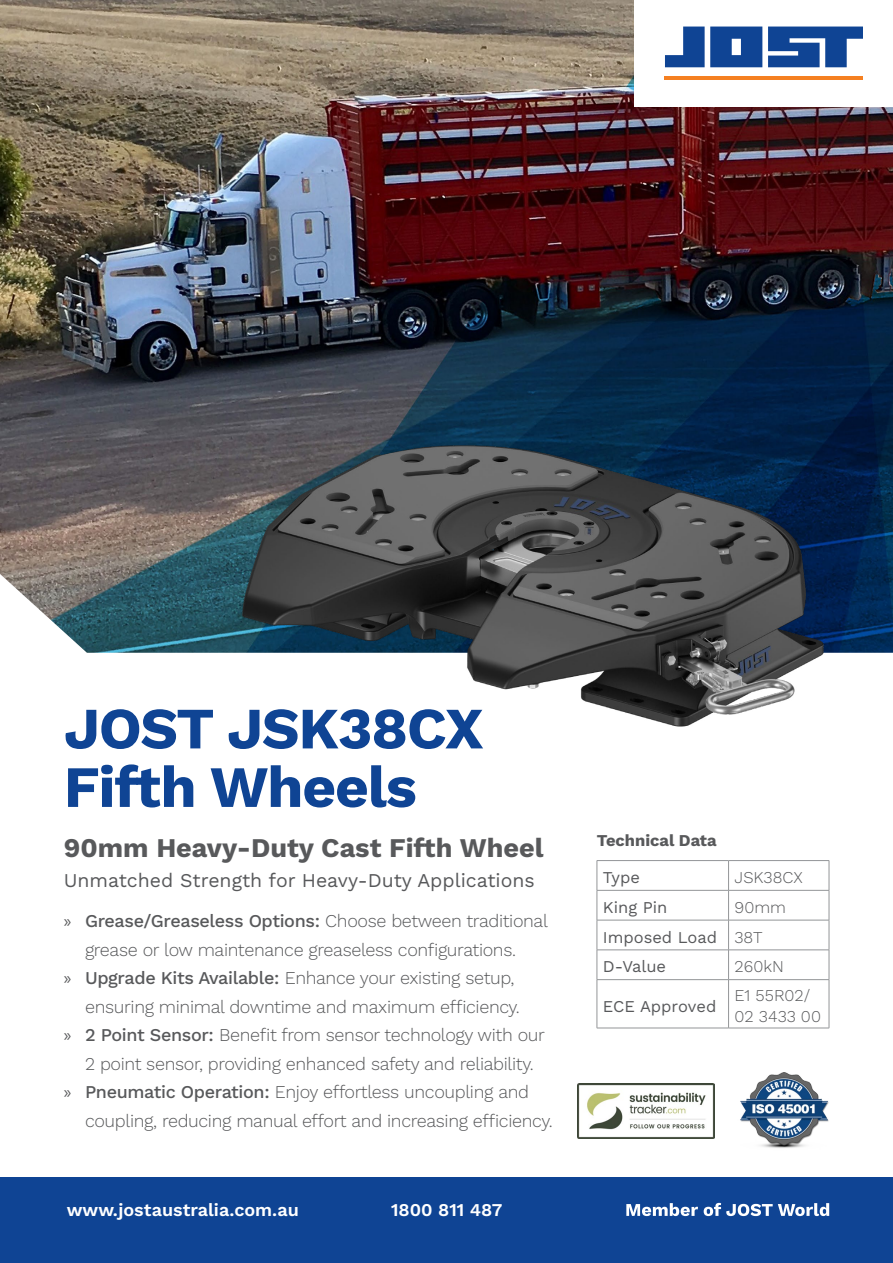
<style>
.page{position:relative;width:893px;height:1263px;background:#fff}
.page>*{position:absolute;margin:0;border:0;box-sizing:border-box;transform-origin:0 0}
.t1{font:700 58.5px/58.5px "Work Sans";letter-spacing:-.02em;color:#0f4494}
.t2{font:700 27px "Work Sans";color:#58595b}
.t3{font:19.5px "Work Sans";color:#58595b}
.t4{font:300 18px "Work Sans";letter-spacing:-.02em;color:#58595b}
.t5{font:500 18px "Work Sans";letter-spacing:-.02em;color:#58595b}
.t6{font:600 18px "Work Sans";color:#fff}
.t7{font:16.5px/29.7px "Work Sans";color:#58595b}
.t8{font:300 16.5px/21px "Work Sans";color:#58595b}
.t9{font:700 16.5px "Work Sans";color:#58595b}
.s1{font-family:"Myriad Pro";font-weight:400}
.s2{font-weight:300}
.s3{font-weight:500}
</style>
<div class="page">
<img style="left:0;top:0;width:893px;height:653px">
<div style="left:635px;top:0;width:258px;height:106px;background:#fff"></div>
<svg style="left:665px;top:27px;width:198px;height:40px"></svg>
<hr style="left:665px;top:76px;width:198px;height:4px;background:#f58021">
<hr style="left:597px;top:860px;width:132px;height:1px;background:#939598">
<svg style="left:597px;top:861px;width:1px;height:29px"></svg>
<hr style="left:729px;top:860px;width:100px;height:1px;background:#939598">
<svg style="left:728px;top:861px;width:1px;height:29px"></svg>
<svg style="left:829px;top:861px;width:1px;height:29px"></svg>
<hr style="left:597px;top:890px;width:132px;height:1px;background:#939598">
<hr style="left:597px;top:890px;width:1px;height:30px;background:#939598">
<hr style="left:729px;top:890px;width:100px;height:1px;background:#939598">
<hr style="left:728px;top:890px;width:1px;height:30px;background:#939598">
<hr style="left:829px;top:890px;width:1px;height:30px;background:#939598">
<hr style="left:597px;top:920px;width:132px;height:1px;background:#939598">
<hr style="left:597px;top:920px;width:1px;height:30px;background:#939598">
<hr style="left:729px;top:920px;width:100px;height:1px;background:#939598">
<hr style="left:728px;top:920px;width:1px;height:30px;background:#939598">
<hr style="left:829px;top:920px;width:1px;height:30px;background:#939598">
<hr style="left:597px;top:950px;width:132px;height:1px;background:#939598">
<svg style="left:597px;top:950px;width:1px;height:29px"></svg>
<hr style="left:729px;top:950px;width:100px;height:1px;background:#939598">
<svg style="left:728px;top:951px;width:1px;height:28px"></svg>
<svg style="left:829px;top:950px;width:1px;height:29px"></svg>
<hr style="left:597px;top:979px;width:132px;height:1px;background:#939598">
<hr style="left:597px;top:980px;width:1px;height:48px;background:#939598">
<hr style="left:729px;top:979px;width:100px;height:1px;background:#939598">
<hr style="left:728px;top:980px;width:1px;height:48px;background:#939598">
<hr style="left:829px;top:980px;width:1px;height:48px;background:#939598">
<hr style="left:597px;top:1028px;width:132px;height:1px;background:#939598">
<hr style="left:729px;top:1028px;width:100px;height:1px;background:#939598">
<img style="left:231px;top:404px;width:628px;height:323px">
<img style="left:740px;top:1072px;width:89px;height:76px">
<img style="left:577px;top:1084px;width:138px;height:54px">
<div style="left:0;top:1178px;width:893px;height:85px;background:#0f4494"></div>
<svg style="left:626px;top:1203px;width:72px;height:13px"></svg>
<svg style="left:704px;top:1203px;width:125px;height:13px"></svg>
<h1 class="t1" style="left:64px;top:697px;width:421px">JOST JSK38CX<br>Fifth Wheels</h1>
<h2 class="t2" style="left:64px;top:827px;width:481px">90mm Heavy-Duty Cast Fifth Wheel</h2>
<p class="t3" style="left:64px;top:865px;width:473px">Unmatched Strength for Heavy-Duty Applications</p>
<p class="t5" style="left:64px;top:907px;width:486px"><span class="s1">»</span> Grease/Greaseless Options: <span class="s2">Choose between traditional</span></p>
<p class="t4" style="left:85px;top:936px;width:432px">grease or low maintenance greaseless configurations.</p>
<p class="t4" style="left:64px;top:964px;width:452px"><span class="s1">»</span> <span class="s3">Upgrade Kits Available:</span> Enhance your existing setup,</p>
<p class="t4" style="left:85px;top:993px;width:436px">ensuring minimal downtime and maximum efficiency.</p>
<p class="t4" style="left:64px;top:1021px;width:483px"><span class="s1">»</span> <span class="s3">2 Point Sensor:</span> Benefit from sensor technology with our</p>
<p class="t4" style="left:85px;top:1050px;width:450px">2 point sensor, providing enhanced safety and reliability.</p>
<p class="t4" style="left:64px;top:1078px;width:467px"><span class="s1">»</span> <span class="s3">Pneumatic Operation:</span> Enjoy effortless uncoupling and</p>
<p class="t4" style="left:85px;top:1107px;width:469px">coupling, reducing manual effort and increasing efficiency.</p>
<p class="t6" style="left:67px;top:1196px;width:233px">www.jostaustralia.com.au</p>
<p class="t6" style="left:391px;top:1196px;width:113px">1800 811 487</p>
<p class="t9" style="left:597px;top:828px;width:122px">Technical Data</p>
<p class="t7" style="left:603px;top:862px;width:38px">Type</p>
<p class="t8" style="left:735px;top:866px;width:70px">JSK38CX</p>
<p class="t7" style="left:603px;top:892px;width:66px">King Pin</p>
<p class="t7" style="left:603px;top:892px;width:185px;text-indent:132px"><span class="s2">90mm<br></span>Imposed Load <span class="s2">38T<br></span>D-Value</p>
<p class="t8" style="left:735px;top:956px;width:51px">260kN</p>
<p class="t7" style="left:603px;top:990px;width:115px">ECE Approved</p>
<p class="t8" style="left:735px;top:984px;width:88px">E1 55R02/<br>02 3433 00</p>
</div>
